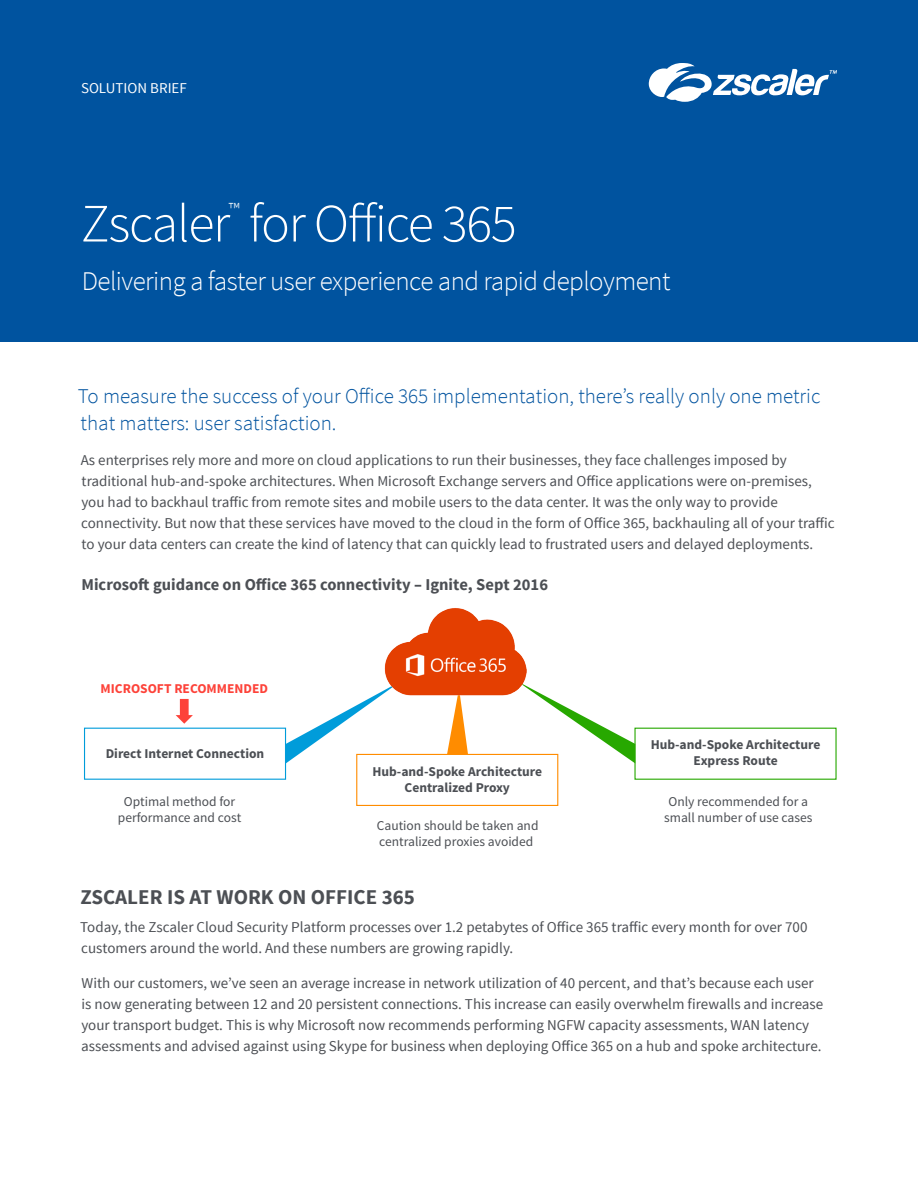
<style>
.page{position:relative;width:918px;height:1188px;background:#fff}
.page>*{position:absolute;margin:0;border:0;box-sizing:border-box;transform-origin:0 0}
.t1{font:300 54px "Source Sans Pro";letter-spacing:-.025em;color:#fff}
.t2{font:300 27px "Source Sans Pro";letter-spacing:-.02em;color:#fff}
.Introduction{font:300 21px/27px "Source Sans Pro";color:#00539f}
.Section_Header{font:700 21px "Source Sans Pro";color:#4c4f54}
.t3{font:300 18px "Source Sans Pro";color:#fff}
.t4{font:700 16.5px "Source Sans Pro";color:#4c4f54}
.Body_Copy{font:15px/21px "Source Sans Pro";color:#4c4f54}
.t5{font:15px "Source Sans Pro";color:#fff}
.t6{font:13.5px/16.2px "Source Sans Pro";color:#4c4f54;text-align:center}
.t7{font:700 13.5px/16.2px "Source Sans Pro";color:#4c4f54;text-align:center}
.t8{font:700 13.5px "Source Sans Pro";color:#fd4239}
</style>
<div class="page">
<div style="left:0;top:0;width:918px;height:342px;background:#00539f"></div>
<svg style="left:648px;top:63px;width:189px;height:39px"></svg>
<svg style="left:447px;top:695px;width:21px;height:59px"></svg>
<svg style="left:286px;top:690px;width:115px;height:73px"></svg>
<svg style="left:517px;top:686px;width:118px;height:77px"></svg>
<div style="left:356px;top:754px;width:202px;height:52px;border:1px solid #ff8c00"></div>
<img style="left:385px;top:608px;width:141px;height:87px">
<svg style="left:176px;top:699px;width:17px;height:25px"></svg>
<p class="t5" style="left:81px;top:78px;width:107px">SOLUTION BRIEF</p>
<h1 class="t1" style="left:81px;top:191px;width:437px">Zscaler for Office 365</h1>
<p class="t3" style="left:229px;top:198px;width:12px">™</p>
<h2 class="t2" style="left:82px;top:265px;width:590px">Delivering a faster user experience and rapid deployment</h2>
<p class="Introduction" style="left:78px;top:383px;width:744px">To measure the success of your Office 365 implementation, there’s really only one metric that matters: user satisfaction.</p>
<p class="Body_Copy" style="left:81px;top:450px;width:755px">As enterprises rely more and more on cloud applications to run their businesses, they face challenges imposed by traditional hub-and-spoke architectures. When Microsoft Exchange servers and Office applications were on-premises, you had to backhaul traffic from remote sites and mobile users to the data center. It was the only way to provide connectivity. But now that these services have moved to the cloud in the form of Office 365, backhauling all of your traffic to your data centers can create the kind of latency that can quickly lead to frustrated users and delayed deployments.</p>
<h3 class="t4" style="left:82px;top:574px;width:468px">Microsoft guidance on Office 365 connectivity – Ignite, Sept 2016</h3>
<p class="t8" style="left:101px;top:680px;width:169px">MICROSOFT RECOMMENDED</p>
<p class="t7" style="left:106px;top:746px;width:160px">Direct Internet Connection</p>
<p class="t6" style="left:118px;top:794px;width:125px">Optimal method for performance and cost</p>
<p class="t7" style="left:372px;top:764px;width:171px">Hub-and-Spoke Architecture<br>Centralized Proxy</p>
<p class="t6" style="left:377px;top:818px;width:163px;text-align:left">Caution should be taken and centralized proxies avoided</p>
<p class="t7" style="left:651px;top:737px;width:171px">Hub-and-Spoke Architecture<br>Express Route</p>
<p class="t6" style="left:664px;top:794px;width:150px">Only recommended for a small number of use cases</p>
<p class="Section_Header" style="left:81px;top:884px;width:336px">ZSCALER IS AT WORK ON OFFICE 365</p>
<p class="Body_Copy" style="left:80px;top:917px;width:729px">Today, the Zscaler Cloud Security Platform processes over 1.2 petabytes of Office 365 traffic every month for over 700 customers around the world. And these numbers are growing rapidly.</p>
<p class="Body_Copy" style="left:81px;top:973px;width:744px">With our customers, we’ve seen an average increase in network utilization of 40 percent, and that’s because each user is now generating between 12 and 20 persistent connections. This increase can easily overwhelm firewalls and increase your transport budget. This is why Microsoft now recommends performing NGFW capacity assessments, WAN latency assessments and advised against using Skype for business when deploying Office 365 on a hub and spoke architecture.</p>
</div>
